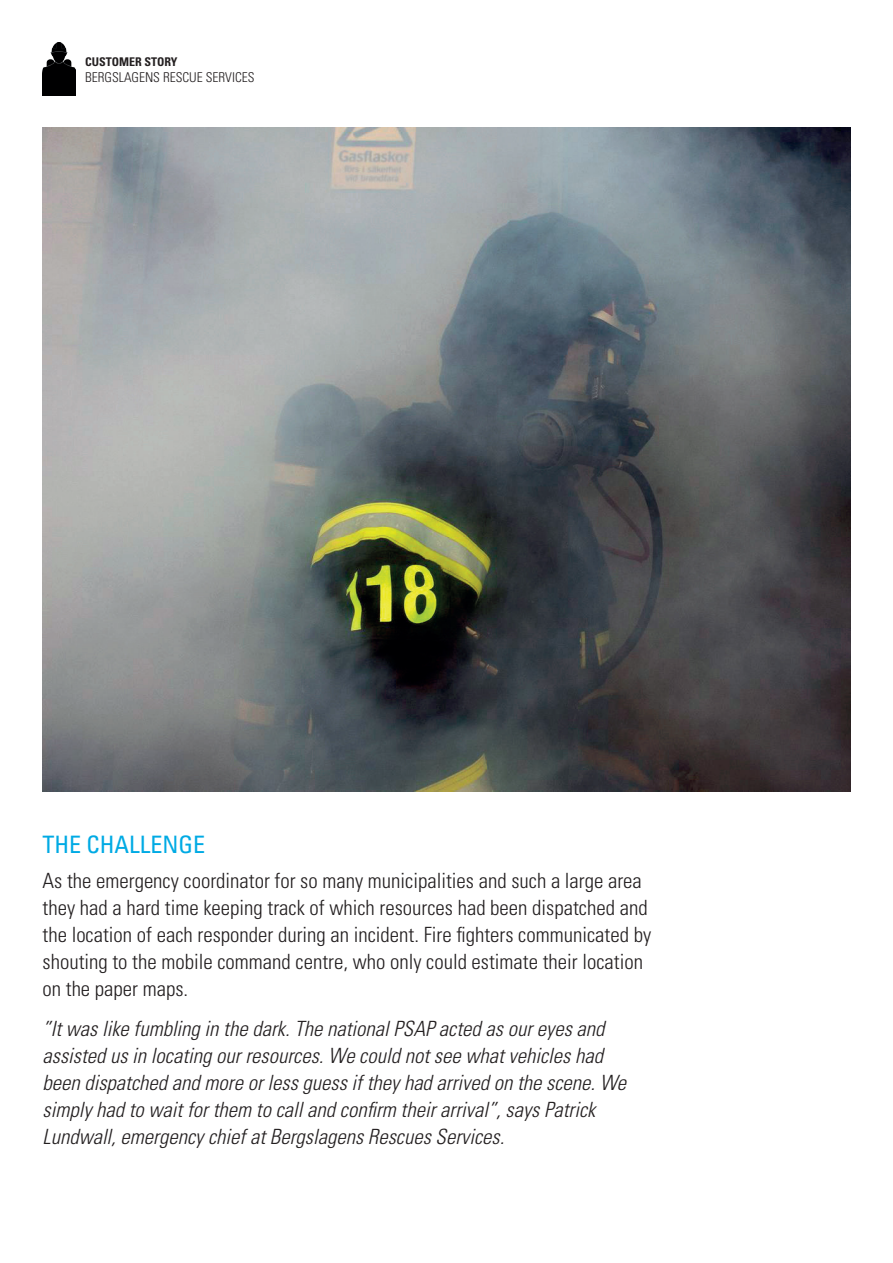
<style>
.page{position:relative;width:893px;height:1263px;background:#fff}
.page>*{position:absolute;margin:0;border:0;box-sizing:border-box;transform-origin:0 0}
.t1{font:condensed 24px "Univers";color:#00aae4}
.t2{font:italic 300 condensed 21px/27px "Univers";color:#231f20}
.t3{font:300 condensed 21px/27px "Univers";color:#231f20}
.t4{font:300 condensed 13.5px "Univers";color:#231f20}
.t5{font:700 condensed 12px "Univers";color:#231f20}
</style>
<div class="page">
<img style="left:43px;top:128px;width:807px;height:663px">
<img style="left:43px;top:43px;width:32px;height:52px">
<p class="t5" style="left:85px;top:54px;width:94px">CUSTOMER STORY</p>
<p class="t4" style="left:85px;top:69px;width:171px">BERGSLAGENS RESCUE SERVICES</p>
<p class="t1" style="left:43px;top:829px;width:164px">THE CHALLENGE</p>
<p class="t3" style="left:43px;top:867px;width:610px">As the emergency coordinator for so many municipalities and such a large area they had a hard time keeping track of which resources had been dispatched and the location of each responder during an incident. Fire fighters communicated by shouting to the mobile command centre, who only could estimate their location on the paper maps.</p>
<p class="t2" style="left:43px;top:1015px;width:585px">”It was like fumbling in the dark. The national PSAP acted as our eyes and assisted us in locating our resources. We could not see what vehicles had been dispatched and more or less guess if they had arrived on the scene. We simply had to wait for them to call and confirm their arrival”, says Patrick Lundwall, emergency chief at Bergslagens Rescues Services.</p>
</div>
